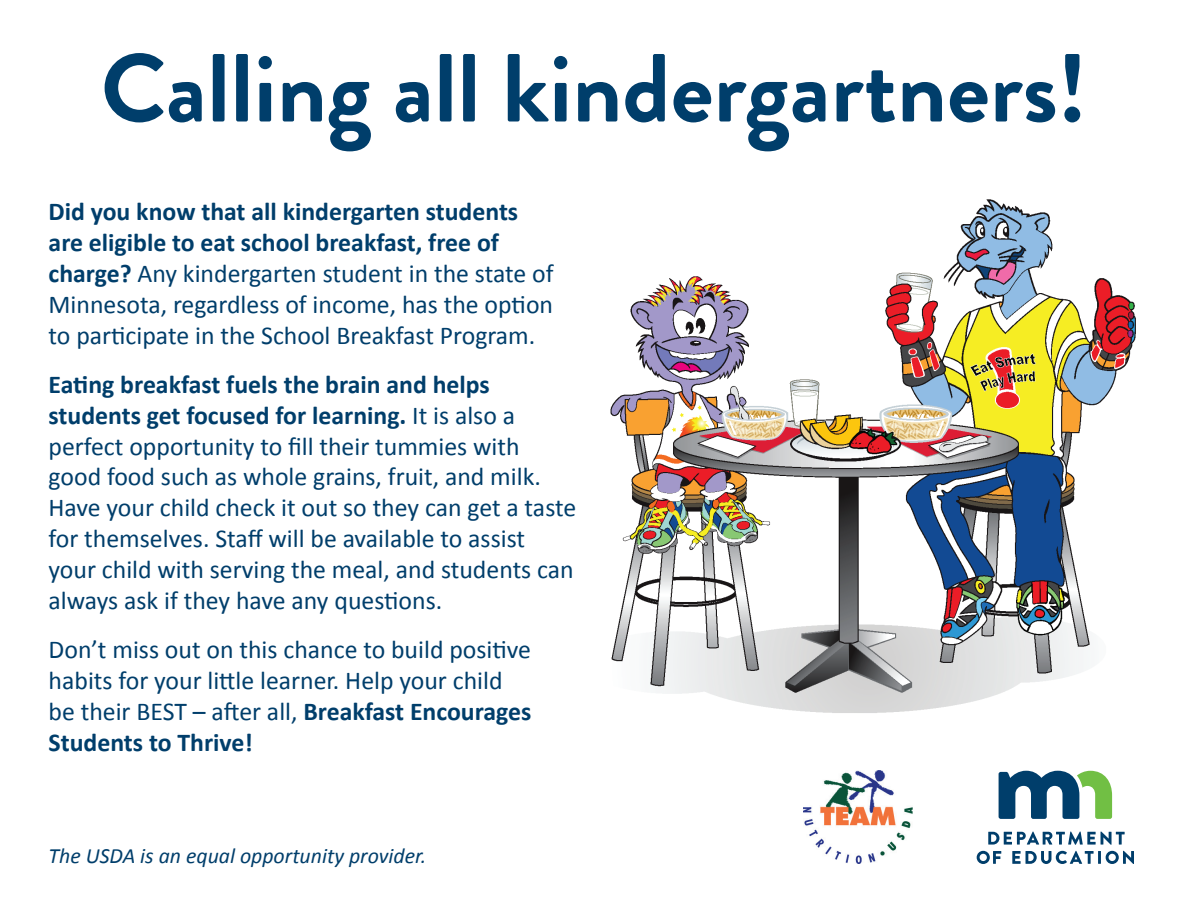
<style>
.page{position:relative;width:1188px;height:918px;background:#fff}
.page>*{position:absolute;margin:0;border:0;box-sizing:border-box;transform-origin:0 0}
.t1{font:700 96.45px "Brandon Grotesque";color:#003e6b}
.t2{font:25.8px/30.9px "Calibri";color:#003e6b}
.t3{font:700 25.8px/30.9px "Calibri";color:#003e6b}
.t4{font:italic 21.75px "Calibri";color:#003e6b}
.s1{font-weight:400}
.s2{font-weight:700}
</style>
<div class="page">
<img style="left:610px;top:199px;width:526px;height:514px">
<img style="left:804px;top:770px;width:109px;height:94px">
<svg style="left:988px;top:832px;width:137px;height:13px"></svg>
<svg style="left:977px;top:851px;width:24px;height:13px"></svg>
<svg style="left:1012px;top:851px;width:122px;height:13px"></svg>
<svg style="left:999px;top:771px;width:113px;height:48px"></svg>
<h1 class="t1" style="left:101px;top:21px;width:988px">Calling all kindergartners!</h1>
<p class="t3" style="left:49px;top:196px;width:506px">Did you know that all kindergarten students are eligible to eat school breakfast, free of charge? <span class="s1">Any kindergarten student in the state of</span></p>
<p class="t2" style="left:49px;top:289px;width:506px">Minnesota, regardless of income, has the option to participate in the School Breakfast Program.</p>
<h2 class="t3" style="left:49px;top:369px;width:443px">Eating breakfast fuels the brain and helps</h2>
<p class="t3" style="left:49px;top:400px;width:468px">students get focused for learning. <span class="s1">It is also a</span></p>
<p class="t2" style="left:49px;top:431px;width:494px">perfect opportunity to fill their tummies with good food such as whole grains, fruit, and milk.</p>
<p class="t2" style="left:49px;top:492px;width:529px">Have your child check it out so they can get a taste</p>
<p class="t2" style="left:49px;top:523px;width:527px">for themselves. Staff will be available to assist your child with serving the meal, and students can always ask if they have any questions.</p>
<p class="t2" style="left:49px;top:634px;width:484px">Don’t miss out on this chance to build positive habits for your little learner. Help your child be their BEST – after all, <span class="s2">Breakfast Encourages Students to Thrive!</span></p>
<p class="t4" style="left:49px;top:840px;width:379px">The USDA is an equal opportunity provider.</p>
</div>
